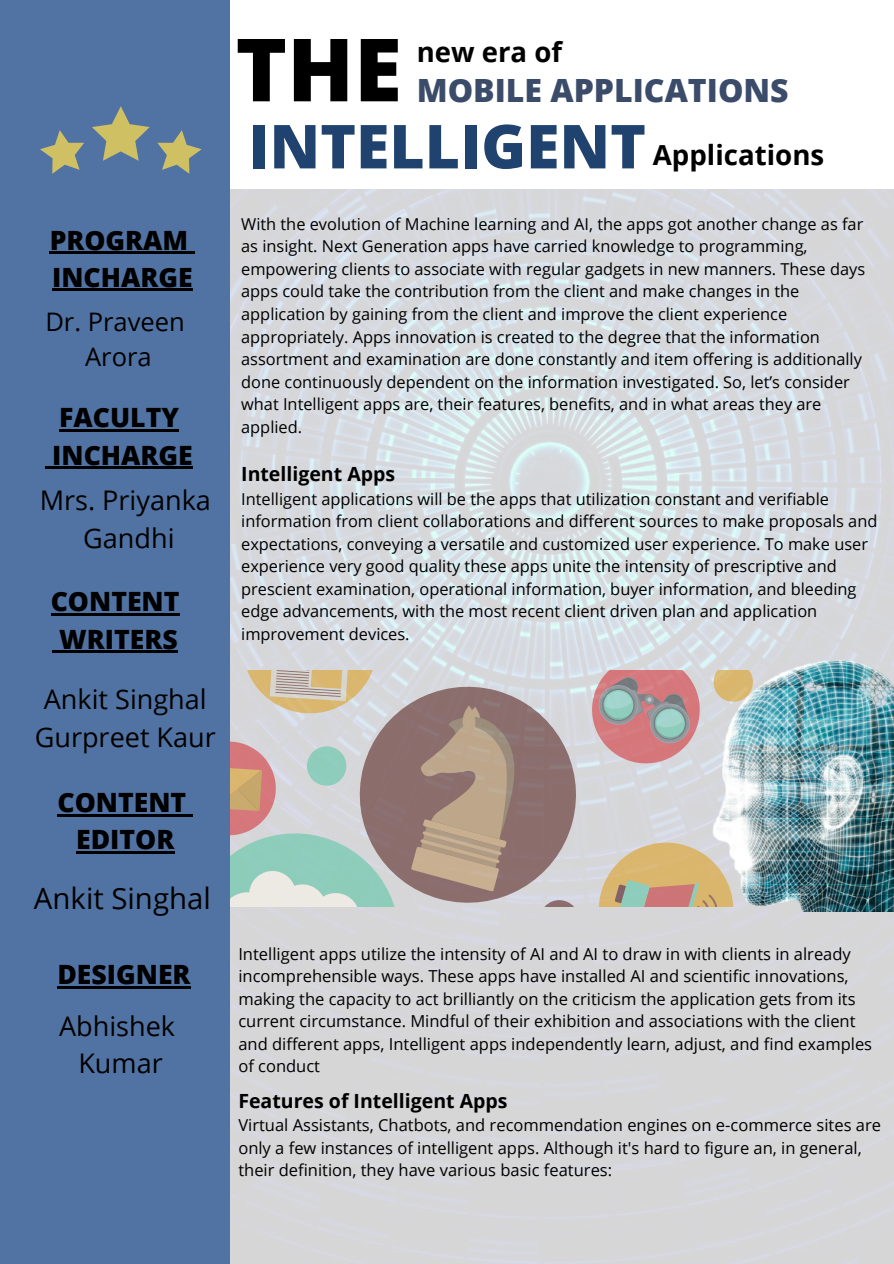
<style>
.page{position:relative;width:894px;height:1264px;background:#fff}
.page>*{position:absolute;margin:0;border:0;box-sizing:border-box;transform-origin:0 0}
.t1{font:800 87.3px "Open Sans";color:#000}
.t2{font:800 31.95px "Open Sans";color:#3b4b6a}
.t3{font:29.4px "Open Sans";color:#000}
.t4{font:700 27.6px "Open Sans";color:#000}
.t5{font:700 27.45px "Open Sans";color:#000}
.t6{font:27px/37.3px "Open Sans";color:#000;text-align:center}
.t7{font:800 26.55px/37.2px "Open Sans";color:#000}
.t8{font:25.5px/35px "Open Sans";color:#000;text-align:center}
.t9{font:700 19.5px "Open Sans";color:#000}
.t10{font:16.5px/22.5px "Open Sans";color:#000}
.t11{font:16.35px/22.5px "Open Sans";color:#000}
.s1{font-weight:800;font-size:60.6px;color:#1f426f}
</style>
<div class="page">
<img style="left:230px;top:190px;width:663px;height:1073px">
<div style="left:0;top:0;width:230px;height:1263px;background:#5173a3"></div>
<img style="left:428px;top:645px;width:465px;height:266px">
<svg style="left:92px;top:106px;width:58px;height:55px"></svg>
<svg style="left:157px;top:130px;width:44px;height:44px"></svg>
<svg style="left:40px;top:130px;width:44px;height:44px"></svg>
<hr style="left:50px;top:251px;width:138px;height:3px;background:#000">
<svg style="left:188px;top:251px;width:7px;height:3px"></svg>
<hr style="left:52px;top:288px;width:140px;height:3px;background:#000">
<hr style="left:59px;top:429px;width:120px;height:3px;background:#000">
<svg style="left:45px;top:467px;width:7px;height:2px"></svg>
<hr style="left:52px;top:467px;width:141px;height:2px;background:#000">
<hr style="left:51px;top:613px;width:128px;height:3px;background:#000">
<svg style="left:52px;top:651px;width:7px;height:2px"></svg>
<hr style="left:59px;top:651px;width:119px;height:2px;background:#000">
<hr style="left:57px;top:814px;width:129px;height:2px;background:#000">
<svg style="left:177px;top:670px;width:340px;height:236px"></svg>
<hr style="left:76px;top:851px;width:98px;height:2px;background:#000">
<hr style="left:57px;top:986px;width:133px;height:2px;background:#000">
<h3 class="t7" style="left:50px;top:221px;width:144px">PROGRAM<br>INCHARGE</h3>
<h3 class="t8" style="left:45px;top:303px;width:141px">Dr. Praveen<br>Arora</h3>
<h3 class="t7" style="left:52px;top:398px;width:142px">FACULTY<br>INCHARGE</h3>
<h3 class="t6" style="left:40px;top:481px;width:173px">Mrs. Priyanka<br>Gandhi</h3>
<h3 class="t7" style="left:51px;top:582px;width:130px;text-align:center">CONTENT<br>WRITERS</h3>
<h3 class="t6" style="left:35px;top:680px;width:183px">Ankit Singhal<br>Gurpreet Kaur</h3>
<h3 class="t7" style="left:57px;top:783px;width:130px;text-align:center">CONTENT<br>EDITOR</h3>
<h3 class="t3" style="left:34px;top:877px;width:178px">Ankit Singhal</h3>
<h3 class="t7" style="left:57px;top:955px;width:135px">DESIGNER</h3>
<h3 class="t6" style="left:59px;top:1006px;width:117px">Abhishek<br>Kumar</h3>
<h1 class="t1" style="left:235px;top:8px;width:168px">THE</h1>
<h3 class="t5" style="left:416px;top:32px;width:147px">new era of</h3>
<h2 class="t2" style="left:416px;top:68px;width:373px">MOBILE APPLICATIONS</h2>
<h3 class="t4" style="left:248px;top:136px;width:577px"><span class="s1">INTELLIGENT</span> Applications</h3>
<p class="t11" style="left:241px;top:212px;width:625px">With the evolution of Machine learning and AI, the apps got another change as far as insight. Next Generation apps have carried knowledge to programming, empowering clients to associate with regular gadgets in new manners. These days apps could take the contribution from the client and make changes in the application by gaining from the client and improve the client experience appropriately. Apps innovation is created to the degree that the information assortment and examination are done constantly and item offering is additionally done continuously dependent on the information investigated. So, let’s consider what Intelligent apps are, their features, benefits, and in what areas they are applied.</p>
<p class="t9" style="left:241px;top:460px;width:155px">Intelligent Apps</p>
<p class="t11" style="left:241px;top:487px;width:637px">Intelligent applications will be the apps that utilization constant and verifiable information from client collaborations and different sources to make proposals and expectations, conveying a versatile and customized user experience. To make user experience very good quality these apps unite the intensity of prescriptive and prescient examination, operational information, buyer information, and bleeding edge advancements, with the most recent client driven plan and application improvement devices.</p>
<p class="t10" style="left:238px;top:942px;width:635px">Intelligent apps utilize the intensity of AI and AI to draw in with clients in already incomprehensible ways. These apps have installed AI and scientific innovations, making the capacity to act brilliantly on the criticism the application gets from its current circumstance. Mindful of their exhibition and associations with the client and different apps, Intelligent apps independently learn, adjust, and find examples of conduct</p>
<p class="t9" style="left:238px;top:1086px;width:271px">Features of Intelligent Apps</p>
<p class="t10" style="left:238px;top:1113px;width:644px">Virtual Assistants, Chatbots, and recommendation engines on e-commerce sites are only a few instances of intelligent apps. Although it's hard to figure an, in general, their definition, they have various basic features:</p>
</div>
